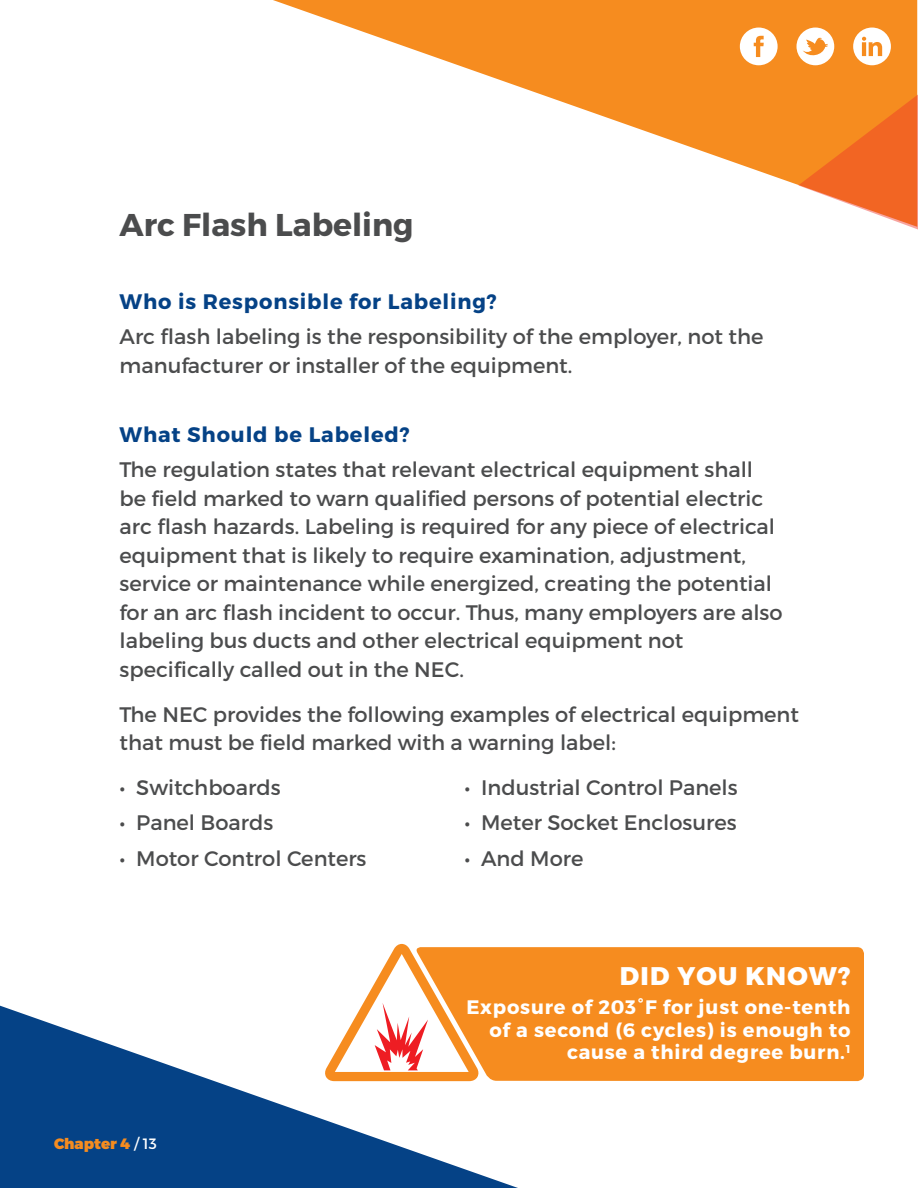
<style>
.page{position:relative;width:918px;height:1188px;background:#fff}
.page>*{position:absolute;margin:0;border:0;box-sizing:border-box;transform-origin:0 0}
.t1{font:700 31.5px "Montserrat";color:#4b4c4d}
.t2{font:800 25.5px "Montserrat";letter-spacing:.05em;color:#fff}
.t3{font:21px/28.5px "Montserrat";color:#4b4c4d}
.t4{font:700 21px "Montserrat";letter-spacing:.04em;color:#054286}
.t5{font:700 19.5px/22.5px "Montserrat";letter-spacing:.04em;color:#fff;text-align:right}
.t6{font:900 15px "Montserrat";color:#f68c1f}
.s1{font-weight:400;color:#fff}
</style>
<div class="page">
<svg style="left:0;top:1006px;width:518px;height:182px;fill:#054286"></svg>
<svg style="left:273px;top:0;width:644px;height:185px;fill:#f68c1f"></svg>
<svg style="left:797px;top:28px;width:37px;height:37px"></svg>
<svg style="left:740px;top:28px;width:38px;height:37px"></svg>
<svg style="left:853px;top:28px;width:38px;height:37px"></svg>
<svg style="left:798px;top:94px;width:120px;height:136px"></svg>
<svg style="left:325px;top:944px;width:89px;height:137px"></svg>
<svg style="left:414px;top:947px;width:450px;height:134px;background:#f6922d"></svg>
<h1 class="t1" style="left:120px;top:205px;width:296px">Arc Flash Labeling</h1>
<p class="t4" style="left:120px;top:289px;width:379px">Who is Responsible for Labeling?</p>
<p class="t3" style="left:120px;top:323px;width:645px">Arc flash labeling is the responsibility of the employer, not the manufacturer or installer of the equipment.</p>
<p class="t4" style="left:120px;top:421px;width:292px">What Should be Labeled?</p>
<p class="t3" style="left:120px;top:455px;width:665px">The regulation states that relevant electrical equipment shall be field marked to warn qualified persons of potential electric arc flash hazards. Labeling is required for any piece of electrical equipment that is likely to require examination, adjustment, service or maintenance while energized, creating the potential for an arc flash incident to occur. Thus, many employers are also labeling bus ducts and other electrical equipment not specifically called out in the NEC.</p>
<p class="t3" style="left:120px;top:700px;width:681px">The NEC provides the following examples of electrical equipment that must be field marked with a warning label:</p>
<p class="t3" style="left:120px;top:773px;width:163px">• Switchboards</p>
<p class="t3" style="left:120px;top:809px;width:155px">• Panel Boards</p>
<p class="t3" style="left:120px;top:844px;width:248px">• Motor Control Centers</p>
<p class="t3" style="left:464px;top:773px;width:275px">• Industrial Control Panels</p>
<p class="t3" style="left:464px;top:809px;width:274px">• Meter Socket Enclosures</p>
<p class="t3" style="left:464px;top:844px;width:121px">• And More</p>
<p class="t6" style="left:54px;top:1134px;width:104px">Chapter 4 <span class="s1">/ 13</span></p>
<p class="t2" style="left:620px;top:960px;width:232px">DID YOU KNOW?</p>
<p class="t5" style="left:466px;top:997px;width:386px">Exposure of 203°F for just one-tenth of a second (6 cycles) is enough to cause a third degree burn.<sup>1</sup></p>
</div>
